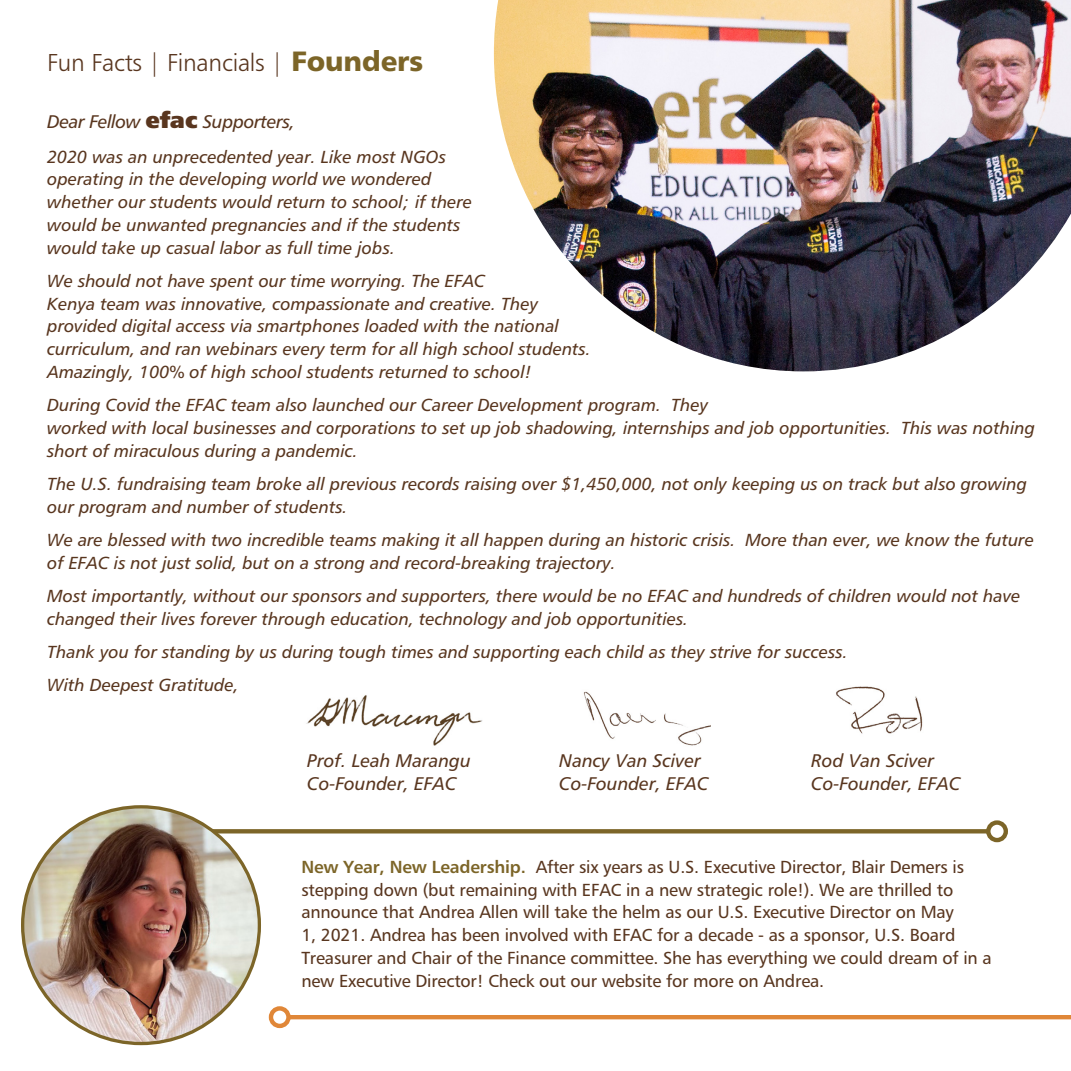
<style>
.page{position:relative;width:1071px;height:1071px;background:#fff}
.page>*{position:absolute;margin:0;border:0;box-sizing:border-box;transform-origin:0 0}
.t1{font:24.5px "Humanist 777 BT Light B";letter-spacing:-.01em;color:#59361f}
.t2{font:18.38px "Humanist 777 BT Italic B";color:#59361f}
.t3{font:18.38px "Humanist 777 BT Italic B";letter-spacing:-.02em;color:#59361f}
.t4{font:17.5px/22.8px "Humanist 777 BT Italic B";color:#59361f}
.t5{font:17.5px/22.8px "Humanist 777 BT Roman B";letter-spacing:-.01em;color:#59361f}
.s1{font-family:"Humanist 777 BT Black B";font-size:28px;color:#7c6528}
.s2{font-family:"Humanist 777 BT Extra Black B";font-size:22.75px}
.s3{font-family:"Humanist 777 BT Bold B";color:#7c6528}
</style>
<div class="page">
<img style="left:306px;top:695px;width:177px;height:51px">
<div style="left:162px;top:829px;width:826px;height:5px;background:#7c6528"></div>
<div style="left:986px;top:820px;width:22px;height:22px;border:4px solid #7c6528;border-radius:50%"></div>
<img style="left:494px;top:0;width:577px;height:371px">
<img style="left:583px;top:691px;width:128px;height:55px">
<img style="left:836px;top:686px;width:87px;height:48px">
<img style="left:23px;top:807px;width:236px;height:237px;border-radius:118px">
<hr style="left:288px;top:1015px;width:783px;height:4px;background:#e08738">
<div style="left:269px;top:1006px;width:22px;height:22px;border:4px solid #e08738;border-radius:50%"></div>
<h1 class="t1" style="left:47px;top:47px;width:377px">Fun Facts | Financials | <span class="s1">Founders</span></h1>
<p class="t3" style="left:47px;top:110px;width:249px">Dear Fellow <span class="s2">efac</span> Supporters,</p>
<p class="t4" style="left:47px;top:145px;width:427px">2020 was an unprecedented year. Like most NGOs operating in the developing world we wondered whether our students would return to school; if there would be unwanted pregnancies and if the students would take up casual labor as full time jobs.</p>
<p class="t4" style="left:47px;top:269px;width:545px">We should not have spent our time worrying. The EFAC<br>Kenya team was innovative, compassionate and creative. They provided digital access via smartphones loaded with the national curriculum, and ran webinars every term for all high school students.<br>Amazingly, 100% of high school students returned to school!</p>
<p class="t4" style="left:47px;top:393px;width:989px">During Covid the EFAC team also launched our Career Development program. They<br>worked with local businesses and corporations to set up job shadowing, internships and job opportunities. This was nothing short of miraculous during a pandemic.</p>
<p class="t4" style="left:47px;top:472px;width:981px">The U.S. fundraising team broke all previous records raising over $1,450,000, not only keeping us on track but also growing our program and number of students.</p>
<p class="t4" style="left:47px;top:528px;width:988px">We are blessed with two incredible teams making it all happen during an historic crisis. More than ever, we know the future of EFAC is not just solid, but on a strong and record-breaking trajectory.</p>
<p class="t4" style="left:47px;top:584px;width:975px">Most importantly, without our sponsors and supporters, there would be no EFAC and hundreds of children would not have changed their lives forever through education, technology and job opportunities.</p>
<p class="t4" style="left:47px;top:635px;width:802px;line-height:33.2px">Thank you for standing by us during tough times and supporting each child as they strive for success.<br>With Deepest Gratitude,</p>
<p class="t2" style="left:307px;top:749px;width:165px">Prof. Leah Marangu</p>
<p class="t2" style="left:559px;top:749px;width:143px">Nancy Van Sciver</p>
<p class="t2" style="left:811px;top:749px;width:124px">Rod Van Sciver</p>
<p class="t2" style="left:307px;top:772px;width:151px">Co-Founder, EFAC</p>
<p class="t2" style="left:559px;top:772px;width:151px">Co-Founder, EFAC</p>
<p class="t2" style="left:811px;top:772px;width:151px">Co-Founder, EFAC</p>
<p class="t5" style="left:301px;top:855px;width:692px"><span class="s3">New Year, New Leadership.</span> After six years as U.S. Executive Director, Blair Demers is stepping down (but remaining with EFAC in a new strategic role!). We are thrilled to announce that Andrea Allen will take the helm as our U.S. Executive Director on May<br>1, 2021. Andrea has been involved with EFAC for a decade - as a sponsor, U.S. Board Treasurer and Chair of the Finance committee. She has everything we could dream of in a new Executive Director! Check out our website for more on Andrea.</p>
</div>
